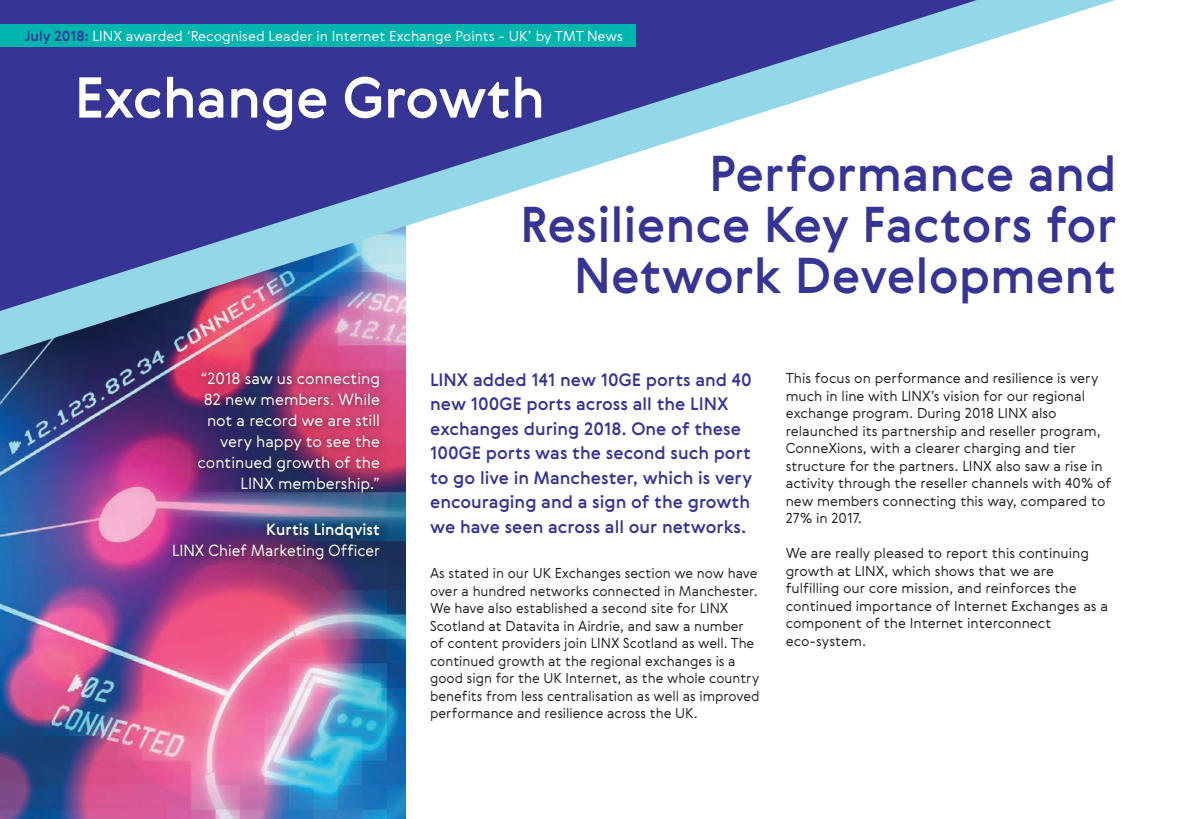
<style>
.page{position:relative;width:1191px;height:819px;background:#fff}
.page>*{position:absolute;margin:0;border:0;box-sizing:border-box;transform-origin:0 0}
.t1{font:500 56px "Gerbera";letter-spacing:-.01em;color:#fff}
.t2{font:500 49px/50.8px "Gerbera";color:#363494;text-align:right}
.t3{font:500 17.5px/24.5px "Gerbera";color:#363494}
.t4{font:300 15.75px/21px "Gerbera";color:#fff;text-align:right}
.t5{font:500 15.75px "Gerbera";color:#fff}
.t6{font:300 14px/17.5px "Gerbera";color:#231f20}
.t7{font:300 14px "Gerbera";color:#fff}
.s1{font-weight:500;color:#363494}
</style>
<div class="page">
<img style="left:0;top:406px;width:405px;height:413px">
<svg style="left:0;top:0;width:1115px;height:406px"></svg>
<div style="left:0;top:25px;width:635px;height:22px;background:#00b5ae"></div>
<div style="left:165px;top:365px;width:224px;height:204px;background:#231f20;opacity:.75"></div>
<p class="t7" style="left:25px;top:26px;width:600px"><span class="s1">July 2018:</span> LINX awarded ‘Recognised Leader in Internet Exchange Points - UK’ by TMT News</p>
<h1 class="t1" style="left:74px;top:59px;width:472px">Exchange Growth</h1>
<p class="t4" style="left:198px;top:368px;width:184px">“2018 saw us connecting<br>82 new members. While not a record we are still very happy to see the continued growth of the<br>LINX membership.”</p>
<p class="t5" style="left:266px;top:518px;width:115px">Kurtis Lindqvist</p>
<p class="t4" style="left:172px;top:539px;width:209px">LINX Chief Marketing Officer</p>
<h2 class="t2" style="left:520px;top:148px;width:598px">Performance and<br>Resilience Key Factors for<br>Network Development</h2>
<p class="t3" style="left:430px;top:367px;width:324px">LINX added 141 new 10GE ports and 40 new 100GE ports across all the LINX exchanges during 2018. One of these 100GE ports was the second such port to go live in Manchester, which is very encouraging and a sign of the growth we have seen across all our networks.</p>
<p class="t6" style="left:430px;top:564px;width:331px">As stated in our UK Exchanges section we now have over a hundred networks connected in Manchester.<br>We have also established a second site for LINX Scotland at Datavita in Airdrie, and saw a number of content providers join LINX Scotland as well. The continued growth at the regional exchanges is a good sign for the UK Internet, as the whole country benefits from less centralisation as well as improved performance and resilience across the UK.</p>
<p class="t6" style="left:785px;top:369px;width:327px">This focus on performance and resilience is very much in line with LINX’s vision for our regional exchange program. During 2018 LINX also relaunched its partnership and reseller program, ConneXions, with a clearer charging and tier structure for the partners. LINX also saw a rise in activity through the reseller channels with 40% of new members connecting this way, compared to 27% in 2017.</p>
<p class="t6" style="left:785px;top:544px;width:324px">We are really pleased to report this continuing growth at LINX, which shows that we are fulfilling our core mission, and reinforces the continued importance of Internet Exchanges as a component of the Internet interconnect eco-system.</p>
</div>
